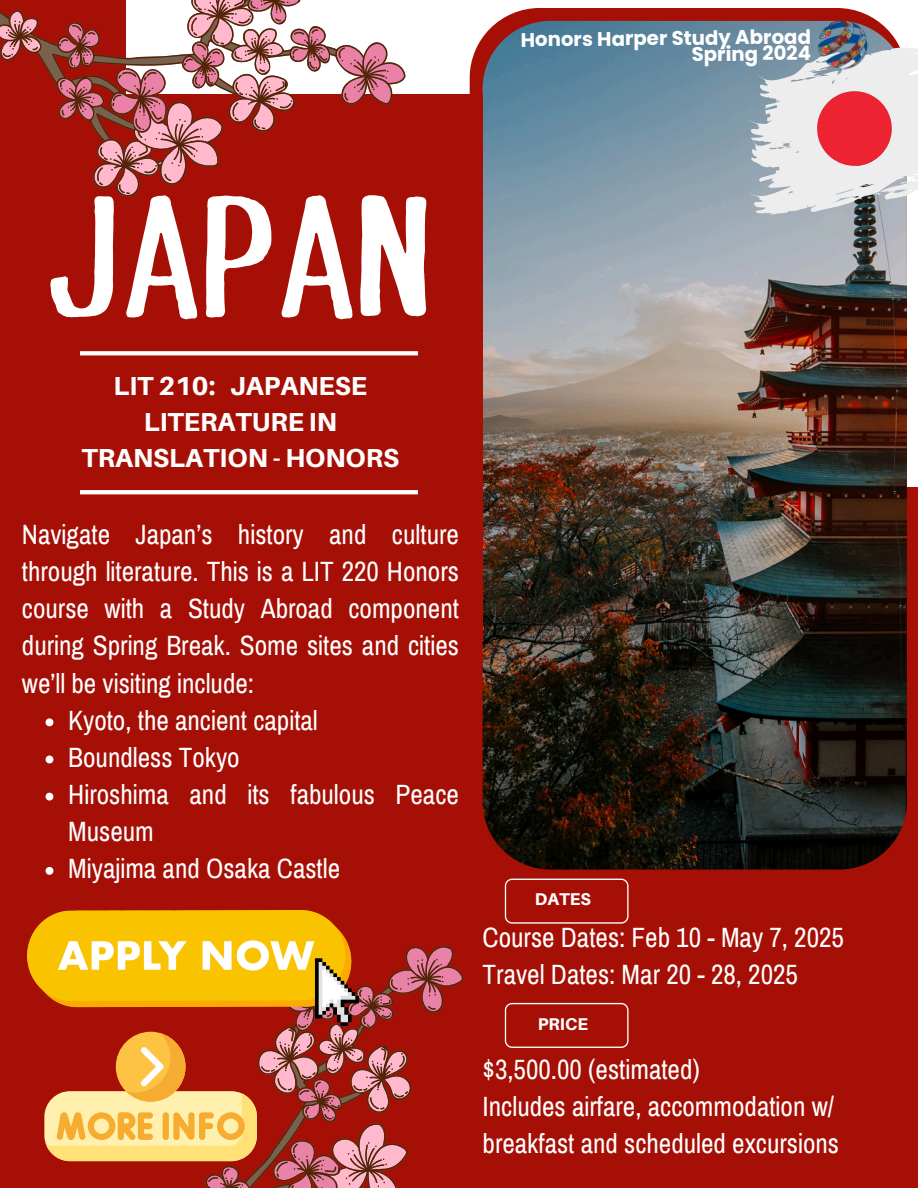
<style>
.page{position:relative;width:918px;height:1188px;background:#fff}
.page>*{position:absolute;margin:0;border:0;box-sizing:border-box;transform-origin:0 0}
.t1{font:155.25px "Tanuki Permanent Marker";color:#fff}
.t2{font:27.3px/37.2px "Archivo Narrow";color:#fff}
.t3{font:800 26.1px/36px "Aileron";color:#fff;text-align:center}
.t4{font:700 19.8px/17px "Poppins";color:#fff;text-align:right}
.t5{font:800 16.95px "Aileron";color:#fff}
</style>
<div class="page">
<div style="left:0;top:488px;width:918px;height:700px;background:#a50f05"></div>
<div style="left:0;top:0;width:126px;height:488px;background:#a50f05"></div>
<div style="left:470px;top:8px;width:437px;height:874px;background:#a50f05;border-radius:70px"></div>
<img style="left:483px;top:21px;width:424px;height:849px;border-radius:68px">
<div style="left:81px;top:94px;width:402px;height:547px;background:#a50f05"></div>
<svg style="left:358px;top:946px;width:106px;height:79px"></svg>
<svg style="left:81px;top:352px;width:336px;height:142px"></svg>
<svg style="left:719px;top:26px;width:199px;height:210px;background:#c0b1b9"></svg>
<svg style="left:0;top:0;width:406px;height:197px"></svg>
<svg style="left:505px;top:879px;width:123px;height:45px"></svg>
<svg style="left:505px;top:1003px;width:123px;height:45px"></svg>
<img style="left:818px;top:19px;width:51px;height:51px">
<img style="left:28px;top:910px;width:330px;height:115px">
<svg style="left:47px;top:1025px;width:365px;height:163px"></svg>
<svg style="left:46px;top:718px;width:7px;height:8px"></svg>
<svg style="left:46px;top:756px;width:7px;height:7px"></svg>
<svg style="left:46px;top:793px;width:7px;height:8px"></svg>
<svg style="left:46px;top:867px;width:7px;height:8px"></svg>
<p class="t4" style="left:520px;top:32px;width:292px;rotate:-1deg">Honors Harper Study Abroad<br>Spring 2024</p>
<p class="t1" style="left:44px;top:180px;width:390px">JAPAN</p>
<h1 class="t3" style="left:81px;top:367px;width:319px">LIT 210: JAPANESE<br>LITERATURE IN<br>TRANSLATION - HONORS</h1>
<h2 class="t2" style="left:22px;top:516px;width:439px;text-align:justify">Navigate Japan’s history and culture through literature. This is a LIT 220 Honors course with a Study Abroad component during Spring Break. Some sites and cities we’ll be visiting include:</h2>
<h3 class="t2" style="left:68px;top:702px;width:251px">Kyoto, the ancient capital</h3>
<p class="t2" style="left:68px;top:739px;width:173px">Boundless Tokyo</p>
<p class="t2" style="left:68px;top:776px;width:392px">Hiroshima and its fabulous Peace<br>Museum</p>
<p class="t2" style="left:68px;top:850px;width:273px">Miyajima and Osaka Castle</p>
<h4 class="t5" style="left:535px;top:889px;width:58px">DATES</h4>
<p class="t2" style="left:483px;top:919px;width:363px">Course Dates: Feb 10 - May 7, 2025<br>Travel Dates: Mar 20 - 28, 2025</p>
<p class="t5" style="left:538px;top:1013px;width:52px">PRICE</p>
<p class="t2" style="left:483px;top:1051px;width:358px">$3,500.00 (estimated)<br>Includes airfare, accommodation w/ breakfast and scheduled excursions</p>
</div>
